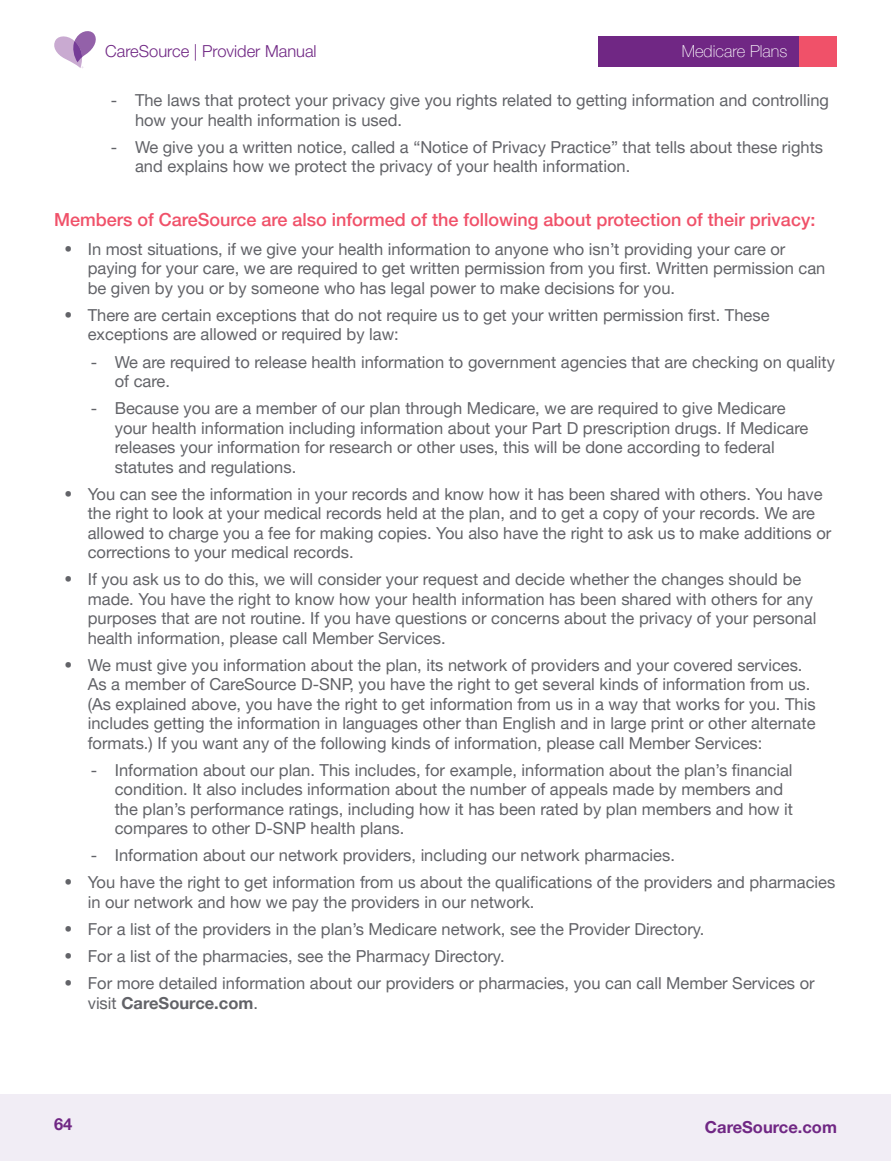
<style>
.page{position:relative;width:891px;height:1161px;background:#fff}
.page>*{position:absolute;margin:0;border:0;box-sizing:border-box;transform-origin:0 0}
.t1{font:500 18px "Helvetica Neue LT Pro";color:#f05169}
.t2{font:16.5px/19.5px "Helvetica Neue LT Pro";color:#626368}
.t3{font:300 16.5px "Helvetica Neue LT Pro";color:#702784}
.t4{font:700 16.5px "Helvetica Neue LT Pro";color:#702784}
.t5{font:100 16.5px "Helvetica Neue LT Pro";color:#fff}
.s1{font-family:"Helvetica";font-weight:700;font-size:25.5px}
.s2{font-weight:700}
</style>
<div class="page">
<div style="left:0;top:1094px;width:891px;height:67px;background:#f1edf5"></div>
<svg style="left:54px;top:31px;width:42px;height:37px"></svg>
<div style="left:598px;top:36px;width:238px;height:31px;background:#702784"></div>
<div style="left:799px;top:36px;width:37px;height:31px;background:#f05169"></div>
<p class="t3" style="left:105px;top:41px;width:213px">CareSource | Provider Manual</p>
<p class="t5" style="left:682px;top:42px;width:107px">Medicare Plans</p>
<p class="t2" style="left:135px;top:90px;width:696px;text-indent:-24px">- The laws that protect your privacy give you rights related to getting information and controlling how your health information is used.</p>
<p class="t2" style="left:135px;top:137px;width:690px;text-indent:-24px">- We give you a written notice, called a “Notice of Privacy Practice” that tells about these rights and explains how we protect the privacy of your health information.</p>
<p class="t1" style="left:54px;top:209px;width:763px">Members of CareSource are also informed of the following about protection of their privacy:</p>
<p class="t2" style="left:88px;top:239px;width:739px;text-indent:-24px"><span class="s1">•</span> In most situations, if we give your health information to anyone who isn’t providing your care or paying for your care, we are required to get written permission from you first. Written permission can be given by you or by someone who has legal power to make decisions for you.</p>
<p class="t2" style="left:88px;top:305px;width:683px;text-indent:-24px"><span class="s1">•</span> There are certain exceptions that do not require us to get your written permission first. These exceptions are allowed or required by law:</p>
<p class="t2" style="left:115px;top:352px;width:722px;text-indent:-24px">- We are required to release health information to government agencies that are checking on quality of care.</p>
<p class="t2" style="left:115px;top:398px;width:695px;text-indent:-24px">- Because you are a member of our plan through Medicare, we are required to give Medicare your health information including information about your Part D prescription drugs. If Medicare releases your information for research or other uses, this will be done according to federal statutes and regulations.</p>
<p class="t2" style="left:88px;top:484px;width:745px;text-indent:-24px"><span class="s1">•</span> You can see the information in your records and know how it has been shared with others. You have the right to look at your medical records held at the plan, and to get a copy of your records. We are allowed to charge you a fee for making copies. You also have the right to ask us to make additions or corrections to your medical records.</p>
<p class="t2" style="left:88px;top:569px;width:730px;text-indent:-24px"><span class="s1">•</span> If you ask us to do this, we will consider your request and decide whether the changes should be made. You have the right to know how your health information has been shared with others for any purposes that are not routine. If you have questions or concerns about the privacy of your personal health information, please call Member Services.</p>
<p class="t2" style="left:88px;top:655px;width:729px;text-indent:-24px"><span class="s1">•</span> We must give you information about the plan, its network of providers and your covered services.<br>As a member of CareSource D-SNP, you have the right to get several kinds of information from us. (As explained above, you have the right to get information from us in a way that works for you. This includes getting the information in languages other than English and in large print or other alternate formats.) If you want any of the following kinds of information, please call Member Services:</p>
<p class="t2" style="left:115px;top:760px;width:680px;text-indent:-24px">- Information about our plan. This includes, for example, information about the plan’s financial condition. It also includes information about the number of appeals made by members and the plan’s performance ratings, including how it has been rated by plan members and how it compares to other D-SNP health plans.</p>
<p class="t2" style="left:91px;top:845px;width:586px">- Information about our network providers, including our network pharmacies.</p>
<p class="t2" style="left:88px;top:872px;width:749px;text-indent:-24px"><span class="s1">•</span> You have the right to get information from us about the qualifications of the providers and pharmacies in our network and how we pay the providers in our network.</p>
<p class="t2" style="left:64px;top:919px;width:642px"><span class="s1">•</span> For a list of the providers in the plan’s Medicare network, see the Provider Directory.</p>
<p class="t2" style="left:64px;top:946px;width:442px"><span class="s1">•</span> For a list of the pharmacies, see the Pharmacy Directory.</p>
<p class="t2" style="left:88px;top:973px;width:729px;text-indent:-24px"><span class="s1">•</span> For more detailed information about our providers or pharmacies, you can call Member Services or visit <span class="s2">CareSource.com</span>.</p>
<p class="t4" style="left:54px;top:1114px;width:20px">64</p>
<p class="t4" style="left:705px;top:1117px;width:134px">CareSource.com</p>
</div>
